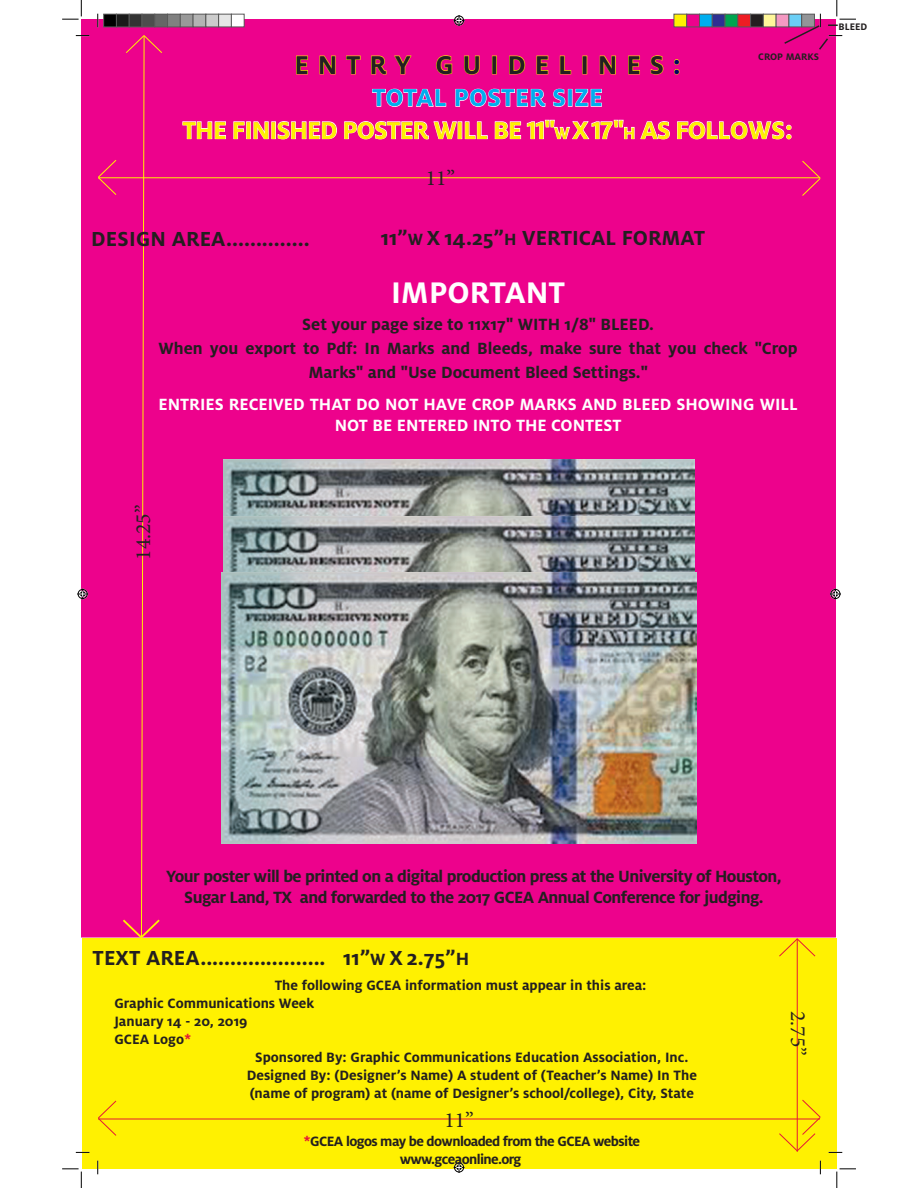
<style>
.page{position:relative;width:918px;height:1188px;background:#fff}
.page>*{position:absolute;margin:0;border:0;box-sizing:border-box;transform-origin:0 0}
.t1{font:700 33px "Milo OT";color:#fff}
.t2{font:700 28.5px "Milo OT";letter-spacing:.31em;color:#231f20}
.t3{font:700 27px/32.4px "Milo OT";letter-spacing:-.03em;color:#fff101;text-align:center}
.t4{font:700 22.5px "Milo OT";color:#231f20}
.t5{font:21.6px "Minion Pro";color:#231f20}
.t6{font:700 18px/21.6px "Milo OT";letter-spacing:-.03em;color:#231f20;text-align:center}
.t7{font:700 18px/24px "Milo OT";color:#231f20;text-align:center}
.t8{font:700 18px/21px "Milo OT";color:#fff;text-align:center}
.t9{font:700 15px "Milo OT";color:#231f20}
.t10{font:700 15px/18px "Milo OT";letter-spacing:-.04em;color:#231f20}
.t11{font:700 10.5px "Milo OT";color:#231f20}
.s1{color:#000064}
.s2{color:#00aeef}
.s3{font-size:18px}
.s4{font-size:19.5px}
.s5{color:#e51836}
</style>
<div class="page">
<div style="left:81px;top:19px;width:755px;height:918px;background:#ed028c"></div>
<div style="left:82px;top:938px;width:754px;height:231px;background:#fff101"></div>
<svg style="left:801px;top:160px;width:21px;height:37px"></svg>
<svg style="left:98px;top:1100px;width:19px;height:36px"></svg>
<hr style="left:98px;top:177px;width:722px;height:1px;background:#fff101">
<hr style="left:797px;top:938px;width:1px;height:214px;background:#e51836">
<div style="left:97px;top:34px;width:66px;height:904px;background:#ed028c"></div>
<hr style="left:98px;top:1119px;width:722px;height:1px;background:#e51836">
<svg style="left:779px;top:938px;width:37px;height:19px"></svg>
<svg style="left:778px;top:1099px;width:43px;height:53px"></svg>
<img style="left:224px;top:460px;width:470px;height:56px">
<img style="left:224px;top:516px;width:470px;height:56px">
<img style="left:222px;top:572px;width:474px;height:271px">
<svg style="left:76px;top:35px;width:14px;height:1px"></svg>
<svg style="left:76px;top:1152px;width:14px;height:1px"></svg>
<svg style="left:829px;top:1152px;width:13px;height:1px"></svg>
<svg style="left:97px;top:14px;width:1px;height:13px"></svg>
<svg style="left:97px;top:1161px;width:1px;height:13px"></svg>
<svg style="left:820px;top:1161px;width:1px;height:13px"></svg>
<svg style="left:62px;top:0;width:20px;height:20px"></svg>
<svg style="left:62px;top:1168px;width:20px;height:20px"></svg>
<svg style="left:836px;top:1168px;width:20px;height:20px"></svg>
<svg style="left:454px;top:15px;width:11px;height:11px"></svg>
<svg style="left:454px;top:1162px;width:11px;height:11px"></svg>
<svg style="left:77px;top:589px;width:11px;height:10px"></svg>
<svg style="left:830px;top:589px;width:11px;height:10px"></svg>
<div style="left:104px;top:14px;width:12px;height:13px;background:#000"></div>
<div style="left:103px;top:14px;width:14px;height:13px;border:1px solid #595959"></div>
<div style="left:116px;top:14px;width:13px;height:13px;background:#1a1a1a"></div>
<div style="left:116px;top:14px;width:14px;height:13px;border:1px solid #595959"></div>
<div style="left:129px;top:14px;width:13px;height:13px;background:#333"></div>
<div style="left:129px;top:14px;width:13px;height:13px;border:1px solid #595959"></div>
<div style="left:142px;top:14px;width:13px;height:13px;background:#4d4d4d"></div>
<div style="left:155px;top:14px;width:13px;height:13px;background:#666"></div>
<div style="left:168px;top:14px;width:12px;height:13px;background:#808080"></div>
<div style="left:167px;top:14px;width:14px;height:13px;border:1px solid #595959"></div>
<div style="left:180px;top:14px;width:13px;height:13px;background:#999"></div>
<div style="left:180px;top:14px;width:14px;height:13px;border:1px solid #595959"></div>
<div style="left:193px;top:14px;width:13px;height:13px;background:#b3b3b3"></div>
<div style="left:193px;top:14px;width:13px;height:13px;border:1px solid #595959"></div>
<div style="left:206px;top:14px;width:13px;height:13px;background:#ccc"></div>
<div style="left:205px;top:14px;width:14px;height:13px;border:1px solid #595959"></div>
<div style="left:219px;top:14px;width:12px;height:13px;background:#e6e6e6"></div>
<div style="left:218px;top:14px;width:14px;height:13px;border:1px solid #595959"></div>
<div style="left:231px;top:14px;width:13px;height:13px;background:#fff"></div>
<div style="left:231px;top:14px;width:14px;height:13px;border:1px solid #595959"></div>
<div style="left:674px;top:14px;width:13px;height:13px;background:#fff101"></div>
<div style="left:673px;top:14px;width:14px;height:13px;border:1px solid #595959"></div>
<div style="left:687px;top:14px;width:12px;height:13px;background:#ed028c"></div>
<div style="left:686px;top:14px;width:14px;height:13px;border:1px solid #595959"></div>
<div style="left:699px;top:14px;width:13px;height:13px;background:#00aeef"></div>
<div style="left:699px;top:14px;width:14px;height:13px;border:1px solid #595959"></div>
<div style="left:712px;top:14px;width:13px;height:13px;background:#2e3092"></div>
<div style="left:712px;top:14px;width:13px;height:13px;border:1px solid #595959"></div>
<div style="left:725px;top:14px;width:13px;height:13px;background:#00a54f"></div>
<div style="left:725px;top:14px;width:13px;height:13px;border:1px solid #595959"></div>
<div style="left:738px;top:14px;width:13px;height:13px;background:#ee1d23"></div>
<div style="left:737px;top:14px;width:14px;height:13px;border:1px solid #595959"></div>
<div style="left:751px;top:14px;width:12px;height:13px;background:#231f20"></div>
<div style="left:750px;top:14px;width:14px;height:13px;border:1px solid #595959"></div>
<div style="left:763px;top:14px;width:13px;height:13px;background:#fff79a"></div>
<div style="left:763px;top:14px;width:14px;height:13px;border:1px solid #595959"></div>
<div style="left:776px;top:14px;width:13px;height:13px;background:#f499c2"></div>
<div style="left:776px;top:14px;width:13px;height:13px;border:1px solid #595959"></div>
<svg style="left:296px;top:55px;width:12px;height:20px"></svg>
<svg style="left:319px;top:55px;width:17px;height:20px"></svg>
<svg style="left:346px;top:55px;width:15px;height:20px"></svg>
<svg style="left:371px;top:55px;width:16px;height:20px"></svg>
<svg style="left:394px;top:55px;width:17px;height:20px"></svg>
<svg style="left:436px;top:55px;width:16px;height:20px"></svg>
<svg style="left:464px;top:55px;width:16px;height:20px"></svg>
<div style="left:492px;top:56px;width:4px;height:18px;border:1px solid #fff101"></div>
<svg style="left:509px;top:55px;width:16px;height:20px"></svg>
<svg style="left:536px;top:55px;width:13px;height:20px"></svg>
<svg style="left:560px;top:55px;width:11px;height:20px"></svg>
<svg style="left:599px;top:55px;width:17px;height:20px"></svg>
<svg style="left:628px;top:55px;width:12px;height:20px"></svg>
<svg style="left:650px;top:55px;width:14px;height:20px"></svg>
<svg style="left:674px;top:59px;width:6px;height:16px"></svg>
<svg style="left:372px;top:88px;width:74px;height:19px"></svg>
<svg style="left:455px;top:88px;width:91px;height:19px"></svg>
<svg style="left:553px;top:88px;width:13px;height:19px"></svg>
<div style="left:568px;top:89px;width:4px;height:17px;border:1px solid #fff"></div>
<svg style="left:575px;top:89px;width:27px;height:18px"></svg>
<svg style="left:182px;top:121px;width:44px;height:18px"></svg>
<svg style="left:233px;top:121px;width:12px;height:18px"></svg>
<svg style="left:253px;top:121px;width:16px;height:18px"></svg>
<svg style="left:277px;top:121px;width:60px;height:19px"></svg>
<svg style="left:344px;top:121px;width:113px;height:19px"></svg>
<svg style="left:465px;top:121px;width:23px;height:18px"></svg>
<svg style="left:495px;top:121px;width:26px;height:18px"></svg>
<svg style="left:527px;top:120px;width:143px;height:20px"></svg>
<svg style="left:677px;top:121px;width:114px;height:19px"></svg>
<svg style="left:783px;top:0;width:73px;height:51px"></svg>
<p class="t11" style="left:758px;top:50px;width:62px">CROP MARKS</p>
<h2 class="t2" style="left:294px;top:49px;width:388px">ENTRY GUIDELINES<span class="s1">:</span></h2>
<h3 class="t3" style="left:182px;top:82px;width:612px"><span class="s2">TOTAL POSTER SIZE<br></span>THE FINISHED POSTER WILL BE 11"<span class="s3">W</span> X17"<span class="s3">H</span> AS FOLLOWS:</h3>
<h3 class="t4" style="left:91px;top:226px;width:220px">DESIGN AREA..............</h3>
<h3 class="t5" style="left:426px;top:163px;width:31px">11”</h3>
<h3 class="t4" style="left:381px;top:225px;width:326px">11”<span class="s3">W</span> X 14.25”<span class="s3">H</span> VERTICAL FORMAT</h3>
<h1 class="t1" style="left:391px;top:274px;width:176px">IMPORTANT</h1>
<p class="t7" style="left:159px;top:313px;width:641px">Set your page size to 11x17" WITH 1/8" BLEED.<br>When you export to Pdf: In Marks and Bleeds, make sure that you check "Crop<br>Marks" and "Use Document Bleed Settings."</p>
<p class="t8" style="left:159px;top:394px;width:641px">ENTRIES RECEIVED THAT DO NOT HAVE CROP MARKS AND BLEED SHOWING WILL<br>NOT BE ENTERED INTO THE CONTEST</p>
<p class="t11" style="left:838px;top:20px;width:30px">BLEED</p>
<h3 class="t5" style="left:129px;top:560px;width:57px;rotate:-90deg">14.25”</h3>
<p class="t6" style="left:166px;top:865px;width:617px">Your poster will be printed on a digital production press at the University of Houston,<br>Sugar Land, TX and forwarded to the 2017 GCEA Annual Conference for judging.</p>
<h3 class="t4" style="left:93px;top:945px;width:378px">TEXT AREA..................... 11”<span class="s3">W</span> X 2.75”<span class="s4">H</span></h3>
<p class="t9" style="left:275px;top:976px;width:373px">The following GCEA information must appear in this area:</p>
<p class="t9" style="left:114px;top:994px;width:201px">Graphic Communications Week</p>
<p class="t9" style="left:114px;top:1012px;width:135px">January 14 - 20, 2019</p>
<p class="t9" style="left:114px;top:1030px;width:79px">GCEA Logo<span class="s5">*</span></p>
<p class="t9" style="left:255px;top:1048px;width:435px">Sponsored By: Graphic Communications Education Association, Inc.</p>
<p class="t9" style="left:247px;top:1066px;width:452px">Designed By: (Designer’s Name) A student of (Teacher’s Name) In The</p>
<p class="t9" style="left:250px;top:1084px;width:446px">(name of program) at (name of Designer’s school/college), City, State</p>
<p class="t10" style="left:400px;top:1132px;width:242px;text-indent:-96px"><span class="s5">*</span>GCEA logos may be downloaded from the GCEA website www.gceaonline.org</p>
<h3 class="t5" style="left:444px;top:1105px;width:31px">11”</h3>
<h3 class="t5" style="left:812px;top:1011px;width:46px;rotate:90deg">2.75”</h3>
</div>
